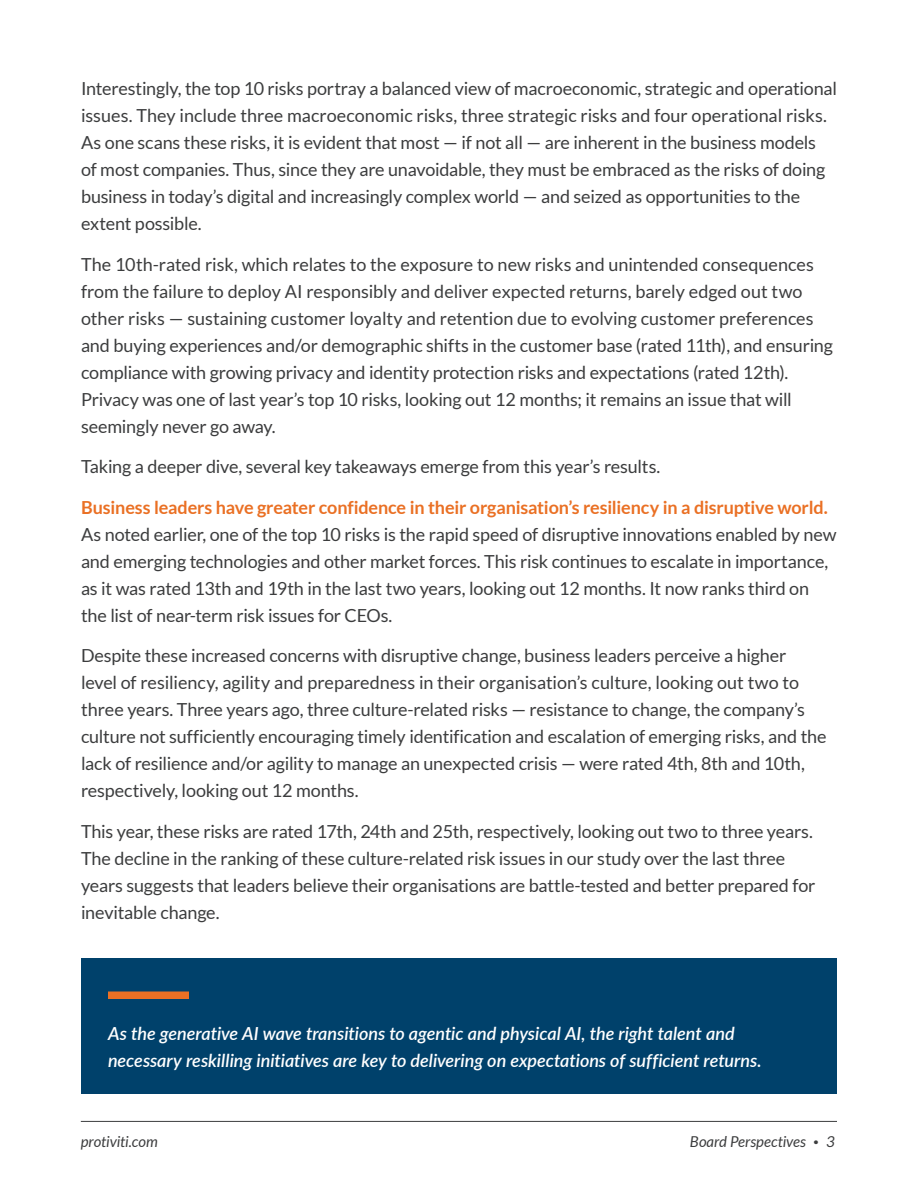
<style>
.page{position:relative;width:918px;height:1188px;background:#fff}
.page>*{position:absolute;margin:0;border:0;box-sizing:border-box;transform-origin:0 0}
.Body_Text_-_12_18_-_ProGray_Regular{font:18px/27px "Lato";letter-spacing:-.01em;color:#3c3d3e}
.Quote_-_12_18_-_White{font:italic 600 18px/27px "Lato";letter-spacing:-.005em;color:#fff}
.t1{font:italic 15px "Lato";letter-spacing:-.005em;color:#3c3d3e}
.s1{font-weight:700;color:#ea7024}
.s2{font-weight:700;font-style:normal;font-size:9px}
</style>
<div class="page">
<hr style="left:81px;top:1121px;width:756px;height:1px;background:#3c3d3e">
<div style="left:81px;top:958px;width:756px;height:136px;background:#00416b"></div>
<div style="left:108px;top:992px;width:81px;height:7px;background:#ea7024"></div>
<p class="Body_Text_-_12_18_-_ProGray_Regular" style="left:81px;top:75px;width:758px">Interestingly, the top 10 risks portray a balanced view of macroeconomic, strategic and operational issues. They include three macroeconomic risks, three strategic risks and four operational risks.<br>As one scans these risks, it is evident that most — if not all — are inherent in the business models<br>of most companies. Thus, since they are unavoidable, they must be embraced as the risks of doing business in today’s digital and increasingly complex world — and seized as opportunities to the extent possible.</p>
<p class="Body_Text_-_12_18_-_ProGray_Regular" style="left:81px;top:251px;width:754px">The 10th-rated risk, which relates to the exposure to new risks and unintended consequences from the failure to deploy AI responsibly and deliver expected returns, barely edged out two other risks — sustaining customer loyalty and retention due to evolving customer preferences and buying experiences and/or demographic shifts in the customer base (rated 11th), and ensuring compliance with growing privacy and identity protection risks and expectations (rated 12th).<br>Privacy was one of last year’s top 10 risks, looking out 12 months; it remains an issue that will seemingly never go away.</p>
<p class="Body_Text_-_12_18_-_ProGray_Regular" style="left:81px;top:453px;width:581px">Taking a deeper dive, several key takeaways emerge from this year’s results.</p>
<p class="Body_Text_-_12_18_-_ProGray_Regular" style="left:81px;top:494px;width:757px"><span class="s1">Business leaders have greater confidence in their organisation’s resiliency in a disruptive world.<br></span>As noted earlier, one of the top 10 risks is the rapid speed of disruptive innovations enabled by new and emerging technologies and other market forces. This risk continues to escalate in importance, as it was rated 13th and 19th in the last two years, looking out 12 months. It now ranks third on the list of near-term risk issues for CEOs.</p>
<p class="Body_Text_-_12_18_-_ProGray_Regular" style="left:81px;top:642px;width:747px">Despite these increased concerns with disruptive change, business leaders perceive a higher level of resiliency, agility and preparedness in their organisation’s culture, looking out two to three years. Three years ago, three culture-related risks — resistance to change, the company’s culture not sufficiently encouraging timely identification and escalation of emerging risks, and the lack of resilience and/or agility to manage an unexpected crisis — were rated 4th, 8th and 10th, respectively, looking out 12 months.</p>
<p class="Body_Text_-_12_18_-_ProGray_Regular" style="left:81px;top:818px;width:736px">This year, these risks are rated 17th, 24th and 25th, respectively, looking out two to three years.<br>The decline in the ranking of these culture-related risk issues in our study over the last three years suggests that leaders believe their organisations are battle-tested and better prepared for inevitable change.</p>
<p class="Quote_-_12_18_-_White" style="left:108px;top:1019px;width:655px">As the generative AI wave transitions to agentic and physical AI, the right talent and necessary reskilling initiatives are key to delivering on expectations of sufficient returns.</p>
<p class="t1" style="left:81px;top:1133px;width:78px">protiviti.com</p>
<p class="t1" style="left:690px;top:1133px;width:147px">Board Perspectives <span class="s2">•</span> 3</p>
</div>
